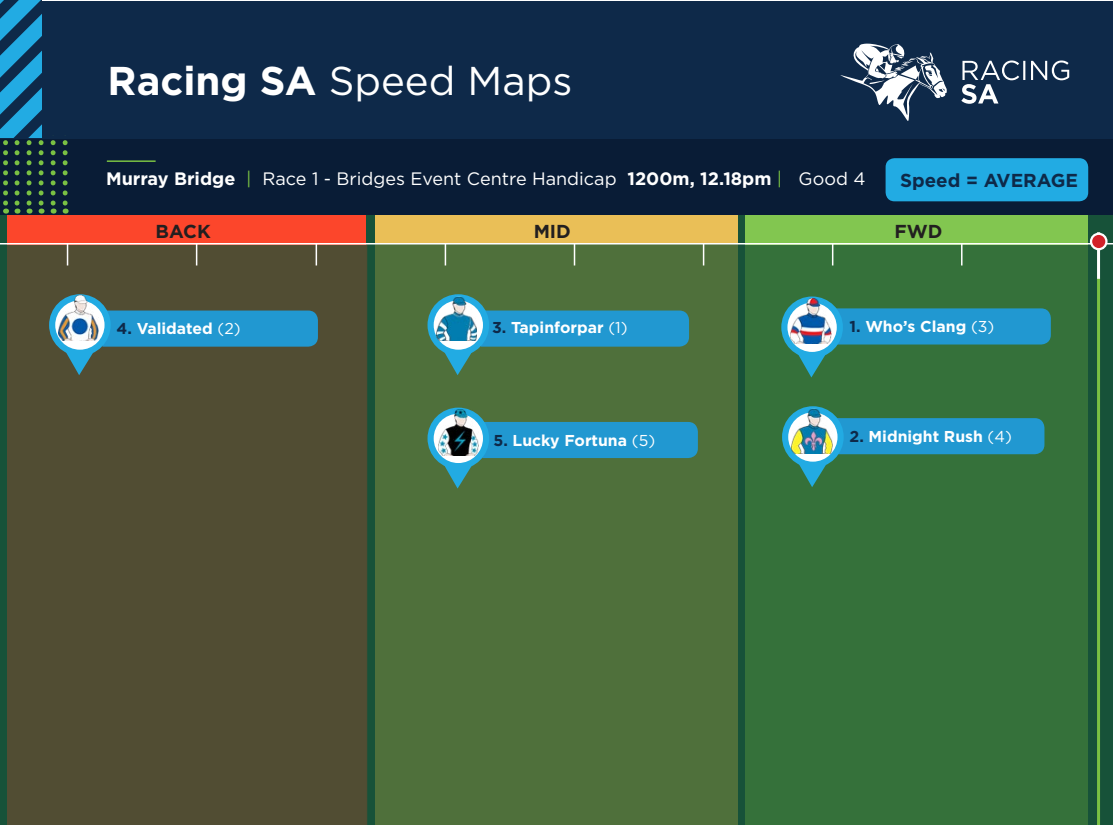
<style>
.page{position:relative;width:1113px;height:825px;background:#fff}
.page>*{position:absolute;margin:0;border:0;box-sizing:border-box;transform-origin:0 0}
.t1{font:40.2px "Gotham";color:#fff}
.t2{font:700 18.75px "Gotham";color:#0e2949}
.t3{font:700 18.75px "Gotham";color:#221f20}
.t4{font:18px "Gotham";color:#fff}
.t5{font:700 15.75px "Gotham";color:#fff}
.s1{font-weight:700}
.s2{color:#7ac143}
.s3{color:#0e2949}
.s4{font-weight:400}
</style>
<div class="page">
<div style="left:0;top:215px;width:1112px;height:610px;background:#175239"></div>
<div style="left:375px;top:244px;width:362px;height:581px;background:#4f703b"></div>
<div style="left:745px;top:215px;width:343px;height:29px;background:#82c650"></div>
<div style="left:7px;top:244px;width:360px;height:581px;background:#514d33"></div>
<div style="left:375px;top:215px;width:362px;height:29px;background:#eabf57"></div>
<div style="left:8px;top:215px;width:358px;height:29px;background:#fc462b"></div>
<div style="left:745px;top:244px;width:343px;height:581px;background:#35713a"></div>
<div style="left:0;top:1px;width:1112px;height:214px;background:#0e2949"></div>
<hr style="left:0;top:243px;width:1112px;height:1px;background:#fff">
<div style="left:0;top:139px;width:1112px;height:76px;background:#091c36"></div>
<hr style="left:107px;top:160px;width:49px;height:2px;background:#7ac143">
<svg style="left:961px;top:61px;width:108px;height:43px"></svg>
<svg style="left:840px;top:44px;width:106px;height:77px"></svg>
<hr style="left:315px;top:243px;width:2px;height:23px;background:#fff">
<hr style="left:444px;top:243px;width:2px;height:23px;background:#fff">
<hr style="left:573px;top:243px;width:2px;height:23px;background:#fff">
<hr style="left:702px;top:243px;width:2px;height:23px;background:#fff">
<hr style="left:831px;top:243px;width:2px;height:23px;background:#fff">
<hr style="left:960px;top:243px;width:2px;height:23px;background:#fff">
<svg style="left:51px;top:140px;width:5px;height:74px"></svg>
<svg style="left:63px;top:140px;width:5px;height:74px"></svg>
<div style="left:885px;top:158px;width:203px;height:43px;background:#22abe3;border-radius:9px"></div>
<svg style="left:0;top:0;width:44px;height:214px"></svg>
<hr style="left:1096px;top:278px;width:3px;height:547px;background:#7ac143">
<hr style="left:1096px;top:232px;width:3px;height:47px;background:#fff">
<svg style="left:1090px;top:234px;width:16px;height:15px"></svg>
<div style="left:1089px;top:233px;width:18px;height:17px;border:2px solid #fff;border-radius:50%"></div>
<svg style="left:427px;top:408px;width:270px;height:81px"></svg>
<img style="left:438px;top:410px;width:40px;height:46px">
<svg style="left:427px;top:294px;width:262px;height:81px"></svg>
<img style="left:436px;top:295px;width:40px;height:46px">
<svg style="left:781px;top:297px;width:269px;height:80px"></svg>
<img style="left:790px;top:298px;width:41px;height:46px">
<svg style="left:782px;top:406px;width:262px;height:81px"></svg>
<img style="left:791px;top:408px;width:41px;height:46px">
<svg style="left:67px;top:244px;width:1px;height:22px"></svg>
<svg style="left:196px;top:244px;width:1px;height:22px"></svg>
<svg style="left:49px;top:294px;width:269px;height:81px"></svg>
<img style="left:58px;top:295px;width:40px;height:46px">
<p class="t1" style="left:108px;top:55px;width:466px"><span class="s1">Racing SA</span> Speed Maps</p>
<p class="t4" style="left:106px;top:167px;width:760px"><span class="s1">Murray Bridge</span> <span class="s2">|</span> Race 1 - Bridges Event Centre Handicap <span class="s1">1200m, 12.18pm</span> <span class="s2">|</span> Good 4</p>
<p class="t2" style="left:899px;top:168px;width:179px">Speed = AVERAGE</p>
<p class="t3" style="left:156px;top:219px;width:57px">BACK</p>
<p class="t3" style="left:533px;top:219px;width:39px">MID</p>
<p class="t3" style="left:894px;top:219px;width:49px">FWD</p>
<p class="t5" style="left:117px;top:318px;width:125px"><span class="s3">4.</span> Validated <span class="s4">(2)</span></p>
<p class="t5" style="left:492px;top:317px;width:137px"><span class="s3">3.</span> Tapinforpar <span class="s4">(1)</span></p>
<p class="t5" style="left:849px;top:316px;width:146px"><span class="s3">1.</span> Who’s Clang <span class="s4">(3)</span></p>
<p class="t5" style="left:493px;top:430px;width:163px"><span class="s3">5.</span> Lucky Fortuna <span class="s4">(5)</span></p>
<p class="t5" style="left:849px;top:426px;width:164px"><span class="s3">2.</span> Midnight Rush <span class="s4">(4)</span></p>
</div>
